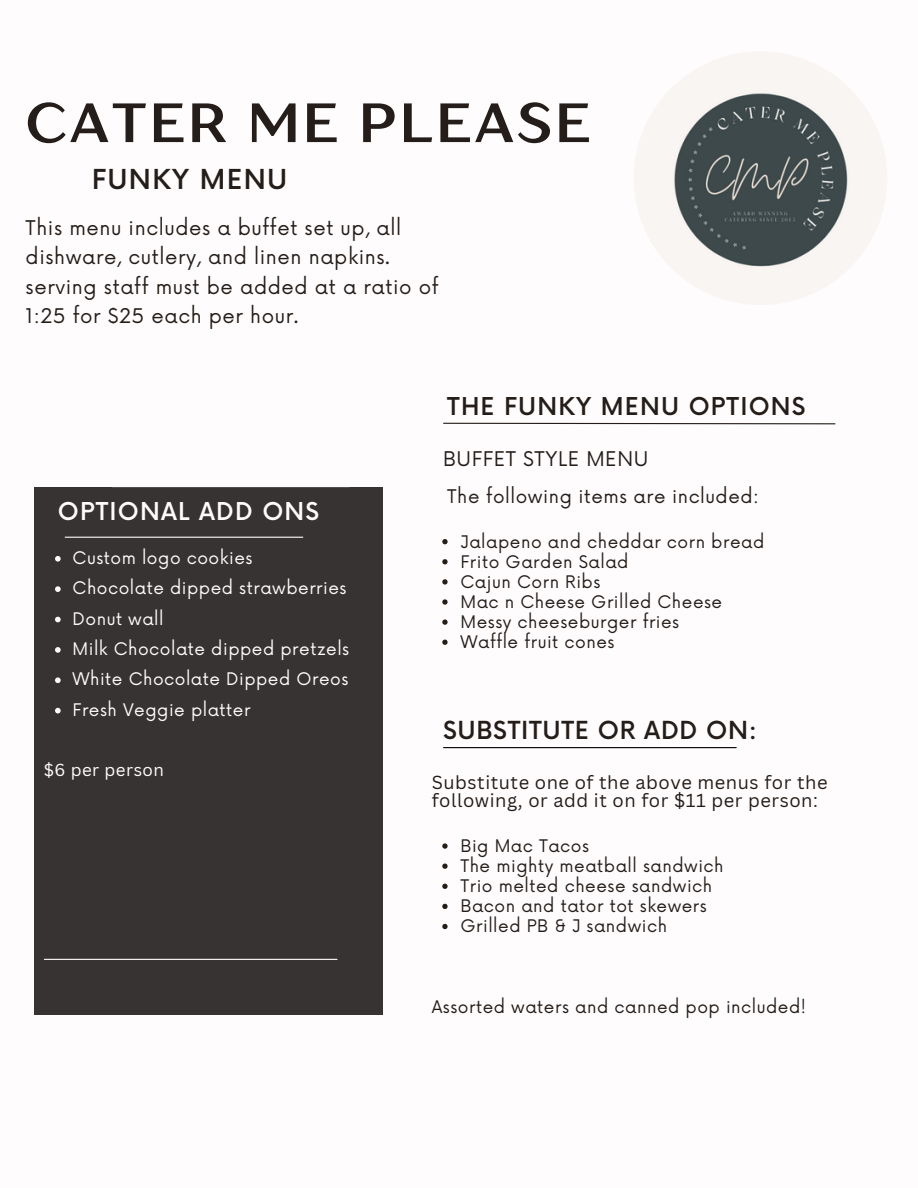
<style>
.page{position:relative;width:918px;height:1188px;background:#fff}
.page>*{position:absolute;margin:0;border:0;box-sizing:border-box;transform-origin:0 0}
.t1{font:700 55.2px "TT Drugs";letter-spacing:.06em;color:#241d19}
.t2{font:500 26.85px "Now";letter-spacing:.05em;color:#241d19}
.t3{font:500 24.3px "Now";letter-spacing:.03em;color:#241d19}
.t4{font:500 24px "Now";letter-spacing:.05em;color:#241d19}
.t5{font:500 24px "Now";letter-spacing:.05em;color:#fefcfd}
.t6{font:19.8px/29.2px "Now";letter-spacing:.03em;color:#241d19}
.t7{font:18.3px/18px "Canva Sans";letter-spacing:.03em;color:#241d19}
.t8{font:18.3px "Now";letter-spacing:.03em;color:#241d19}
.t9{font:16.95px "Now";letter-spacing:.03em;color:#241d19}
.t10{font:16.95px "Now";letter-spacing:.03em;color:#fefcfd}
.t11{font:16.95px "Canva Sans";letter-spacing:.03em;color:#fefcfd}
</style>
<div class="page">
<div style="left:34px;top:487px;width:349px;height:528px;background:#373332"></div>
<svg style="left:443px;top:422px;width:393px;height:3px"></svg>
<hr style="left:65px;top:537px;width:238px;height:1px;background:#fefcfd">
<img style="left:634px;top:51px;width:253px;height:254px;border-radius:50%">
<hr style="left:444px;top:747px;width:292px;height:1px;background:#000">
<svg style="left:55px;top:556px;width:6px;height:6px"></svg>
<svg style="left:55px;top:586px;width:6px;height:6px"></svg>
<svg style="left:55px;top:617px;width:6px;height:5px"></svg>
<svg style="left:55px;top:647px;width:6px;height:6px"></svg>
<svg style="left:55px;top:677px;width:6px;height:6px"></svg>
<svg style="left:55px;top:708px;width:6px;height:5px"></svg>
<svg style="left:442px;top:539px;width:6px;height:5px"></svg>
<svg style="left:442px;top:559px;width:6px;height:5px"></svg>
<svg style="left:442px;top:579px;width:6px;height:6px"></svg>
<svg style="left:442px;top:599px;width:6px;height:6px"></svg>
<svg style="left:442px;top:619px;width:6px;height:6px"></svg>
<svg style="left:442px;top:640px;width:6px;height:5px"></svg>
<svg style="left:442px;top:843px;width:6px;height:6px"></svg>
<svg style="left:442px;top:864px;width:6px;height:5px"></svg>
<svg style="left:442px;top:884px;width:6px;height:5px"></svg>
<svg style="left:442px;top:904px;width:6px;height:5px"></svg>
<svg style="left:442px;top:924px;width:6px;height:5px"></svg>
<hr style="left:44px;top:959px;width:293px;height:1px;background:#fefcfd">
<h5 class="t1" style="left:26px;top:89px;width:566px">CATER ME PLEASE</h5>
<p class="t2" style="left:92px;top:165px;width:197px">FUNKY MENU</p>
<h2 class="t6" style="left:26px;top:214px;width:415px">This menu includes a buffet set up, all dishware, cutlery, and linen napkins. serving staff must be added at a ratio of 1:25 for $25 each per hour.</h2>
<h3 class="t5" style="left:58px;top:498px;width:263px">OPTIONAL ADD ONS</h3>
<p class="t10" style="left:73px;top:548px;width:181px">Custom logo cookies</p>
<p class="t10" style="left:73px;top:579px;width:276px">Chocolate dipped strawberries</p>
<p class="t10" style="left:73px;top:609px;width:93px">Donut wall</p>
<p class="t10" style="left:73px;top:639px;width:278px">Milk Chocolate dipped pretzels</p>
<p class="t10" style="left:73px;top:670px;width:277px">White Chocolate Dipped Oreos</p>
<p class="t10" style="left:73px;top:700px;width:179px">Fresh Veggie platter</p>
<p class="t11" style="left:44px;top:758px;width:122px">$6 per person</p>
<h3 class="t4" style="left:447px;top:394px;width:360px">THE FUNKY MENU OPTIONS</h3>
<h4 class="t6" style="left:443px;top:445px;width:207px">BUFFET STYLE MENU</h4>
<p class="t8" style="left:447px;top:486px;width:313px">The following items are included:</p>
<p class="t9" style="left:460px;top:532px;width:305px">Jalapeno and cheddar corn bread</p>
<p class="t9" style="left:460px;top:552px;width:170px">Frito Garden Salad</p>
<p class="t9" style="left:460px;top:572px;width:141px">Cajun Corn Ribs</p>
<p class="t9" style="left:460px;top:592px;width:263px">Mac n Cheese Grilled Cheese</p>
<h2 class="t9" style="left:460px;top:612px;width:220px">Messy cheeseburger fries</h2>
<h5 class="t9" style="left:460px;top:632px;width:155px">Waffle fruit cones</h5>
<h5 class="t3" style="left:443px;top:717px;width:315px">SUBSTITUTE OR ADD ON:</h5>
<p class="t7" style="left:432px;top:773px;width:397px">Substitute one of the above menus for the following, or add it on for $11 per person:</p>
<p class="t9" style="left:460px;top:836px;width:130px">Big Mac Tacos</p>
<p class="t9" style="left:460px;top:856px;width:265px">The mighty meatball sandwich</p>
<p class="t9" style="left:460px;top:877px;width:253px">Trio melted cheese sandwich</p>
<p class="t9" style="left:460px;top:897px;width:248px">Bacon and tator tot skewers</p>
<p class="t9" style="left:460px;top:917px;width:208px">Grilled PB &amp; J sandwich</p>
<p class="t9" style="left:432px;top:997px;width:376px">Assorted waters and canned pop included!</p>
</div>
